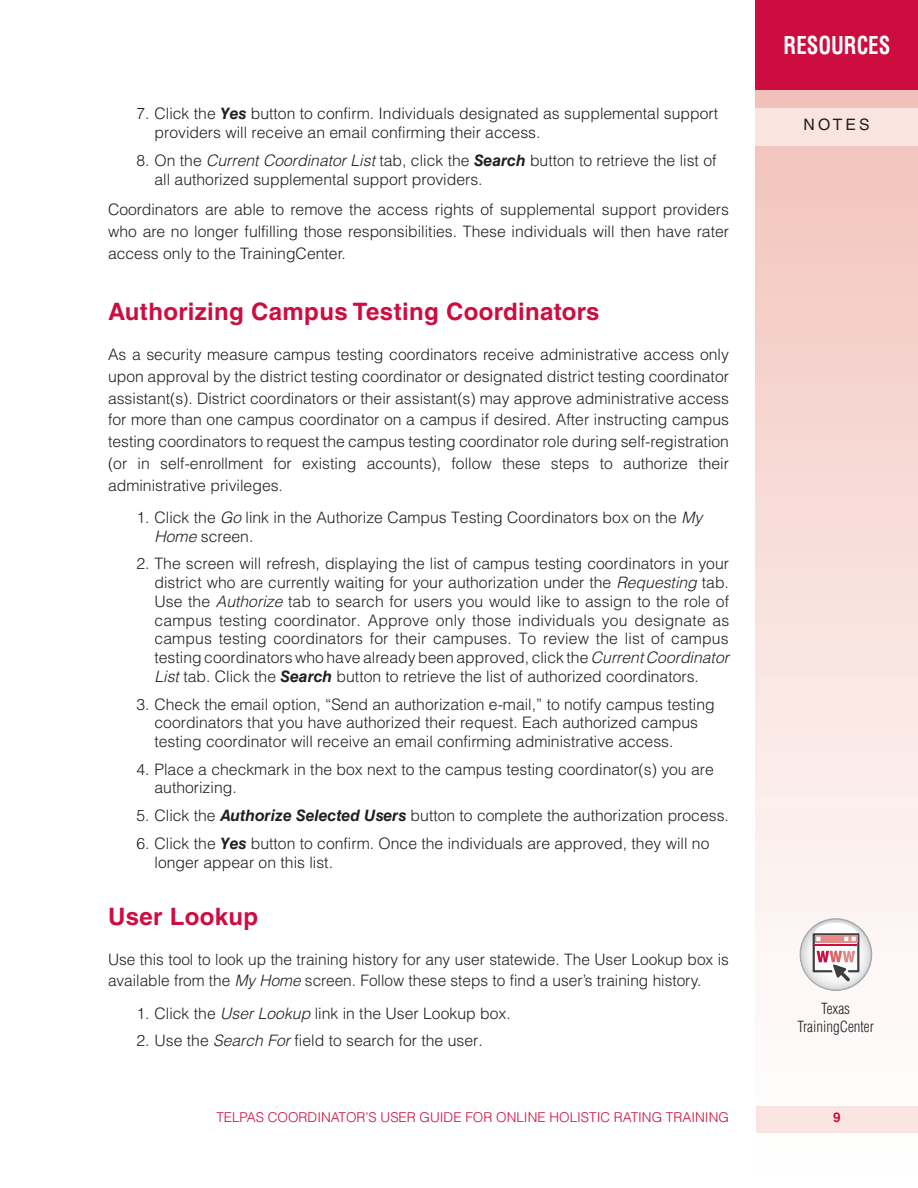
<style>
.page{position:relative;width:918px;height:1188px;background:#fff}
.page>*{position:absolute;margin:0;border:0;box-sizing:border-box;transform-origin:0 0}
.t1{font:700 24px "Helvetica LT Std";letter-spacing:.015em;color:#cd0d40}
.t2{font:700 condensed 24px "Helvetica LT Std";color:#fff;scale:.87 1}
.t3{font:300 15.75px/18.8px "Helvetica LT Std";color:#231f20}
.t4{font:15.75px "Helvetica LT Std";letter-spacing:.2em;color:#231f20}
.t5{font:300 condensed 15px/17.4px "Helvetica LT Std";color:#231f20;text-align:center}
.t6{font:300 13.5px "Helvetica LT Std";color:#cd0d40}
.t7{font:700 13.5px "Helvetica LT Std";color:#cd0d40}
.s1{font-weight:700;font-style:italic}
.s2{font-style:italic}
</style>
<div class="page">
<svg style="left:755px;top:90px;width:163px;height:901px;background:#f7ded9"></svg>
<div style="left:756px;top:1106px;width:162px;height:27px;background:#f9e4e0"></div>
<div style="left:755px;top:108px;width:163px;height:38px;background:#f9e4e0"></div>
<div style="left:756px;top:0;width:162px;height:90px;background:#cd0d40"></div>
<svg style="left:799px;top:918px;width:73px;height:73px"></svg>
<svg style="left:801px;top:920px;width:70px;height:70px"></svg>
<svg style="left:813px;top:923px;width:46px;height:59px"></svg>
<hr style="left:815px;top:944px;width:42px;height:1px;background:#cd0d40">
<p class="t3" style="left:155px;top:104px;width:565px;text-indent:-18px">7. Click the <span class="s1">Yes</span> button to confirm. Individuals designated as supplemental support providers will receive an email confirming their access.</p>
<p class="t3" style="left:155px;top:151px;width:563px;text-indent:-18px">8. On the <span class="s2">Current Coordinator List</span> tab, click the <span class="s1">Search</span> button to retrieve the list of all authorized supplemental support providers.</p>
<p class="t3" style="left:108px;top:199px;width:623px;line-height:21.8px;text-align:justify">Coordinators are able to remove the access rights of supplemental support providers who are no longer fulfilling those responsibilities. These individuals will then have rater access only to the TrainingCenter.</p>
<p class="t1" style="left:108px;top:297px;width:493px">Authorizing Campus Testing Coordinators</p>
<p class="t3" style="left:108px;top:343px;width:623px;line-height:21.8px;text-align:justify">As a security measure campus testing coordinators receive administrative access only upon approval by the district testing coordinator or designated district testing coordinator assistant(s). District coordinators or their assistant(s) may approve administrative access for more than one campus coordinator on a campus if desired. After instructing campus testing coordinators to request the campus testing coordinator role during self-registration (or in self-enrollment for existing accounts), follow these steps to authorize their administrative privileges.</p>
<p class="t3" style="left:155px;top:508px;width:549px;text-indent:-18px">1. Click the <span class="s2">Go</span> link in the Authorize Campus Testing Coordinators box on the <span class="s2">My<br>Home</span> screen.</p>
<p class="t3" style="left:155px;top:554px;width:576px;text-align:justify;text-indent:-18px">2. The screen will refresh, displaying the list of campus testing coordinators in your district who are currently waiting for your authorization under the <span class="s2">Requesting</span> tab.<br>Use the <span class="s2">Authorize</span> tab to search for users you would like to assign to the role of campus testing coordinator. Approve only those individuals you designate as campus testing coordinators for their campuses. To review the list of campus testing coordinators who have already been approved, click the <span class="s2">Current Coordinator List</span> tab. Click the <span class="s1">Search</span> button to retrieve the list of authorized coordinators.</p>
<p class="t3" style="left:155px;top:694px;width:562px;text-indent:-18px">3. Check the email option, “Send an authorization e-mail,” to notify campus testing coordinators that you have authorized their request. Each authorized campus testing coordinator will receive an email confirming administrative access.</p>
<p class="t3" style="left:155px;top:760px;width:561px;text-indent:-18px">4. Place a checkmark in the box next to the campus testing coordinator(s) you are authorizing.</p>
<p class="t3" style="left:137px;top:806px;width:594px">5. Click the <span class="s1">Authorize Selected Users</span> button to complete the authorization process.</p>
<p class="t3" style="left:155px;top:834px;width:556px;text-indent:-18px">6. Click the <span class="s1">Yes</span> button to confirm. Once the individuals are approved, they will no longer appear on this list.</p>
<p class="t1" style="left:108px;top:902px;width:152px">User Lookup</p>
<p class="t3" style="left:108px;top:948px;width:622px;line-height:21.8px">Use this tool to look up the training history for any user statewide. The User Lookup box is available from the <span class="s2">My Home</span> screen. Follow these steps to find a user’s training history.</p>
<p class="t3" style="left:136px;top:1003px;width:376px">1. Click the <span class="s2">User Lookup</span> link in the User Lookup box.</p>
<p class="t3" style="left:136px;top:1031px;width:348px">2. Use the <span class="s2">Search For</span> field to search for the user.</p>
<h1 class="t2" style="left:784px;top:30px;width:124px">RESOURCES</h1>
<p class="t4" style="left:804px;top:116px;width:68px">NOTES</p>
<p class="t5" style="left:798px;top:1000px;width:78px">Texas<br>TrainingCenter</p>
<p class="t6" style="left:216px;top:1109px;width:514px">TELPAS COORDINATOR’S USER GUIDE FOR ONLINE HOLISTIC RATING TRAINING</p>
<p class="t7" style="left:833px;top:1109px;width:9px">9</p>
</div>
